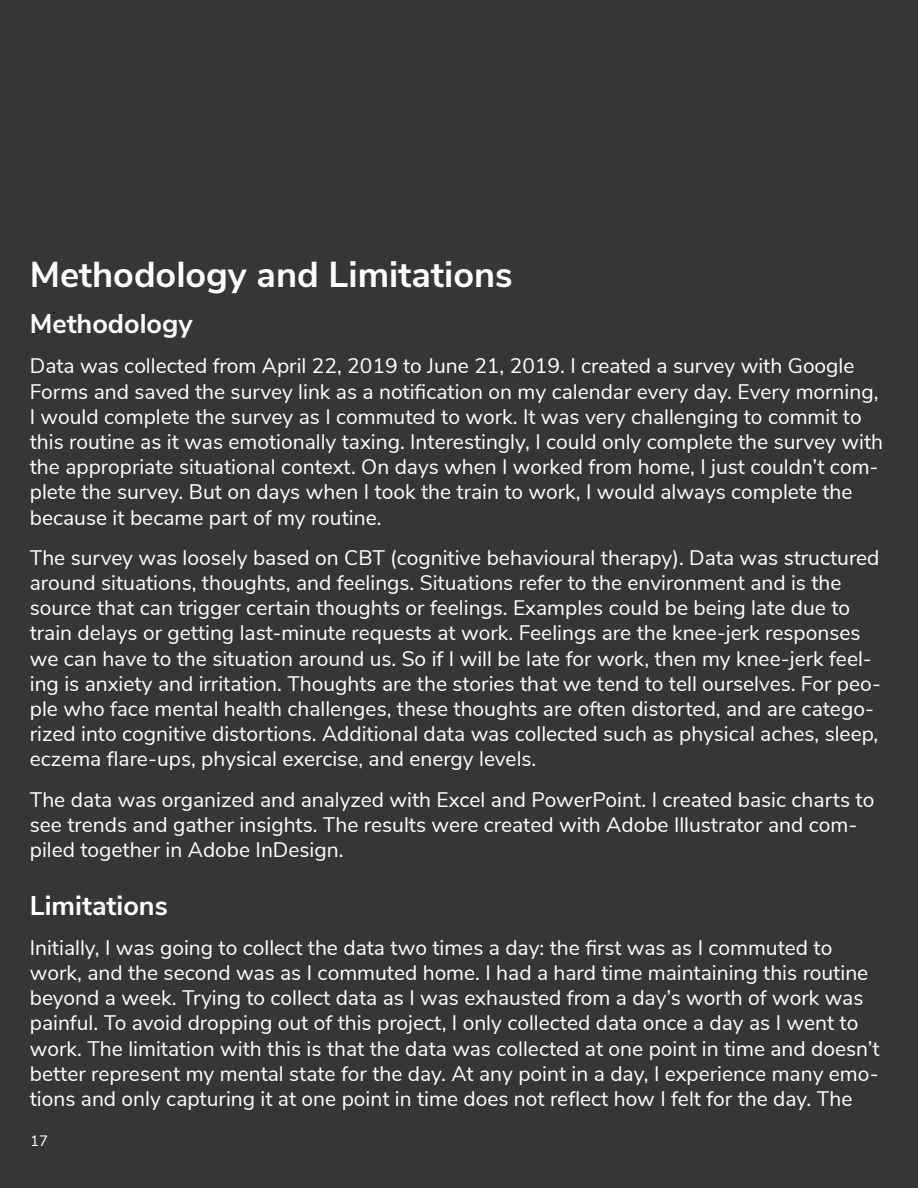
<style>
.page{position:relative;width:918px;height:1188px;background:#363735}
.page>*{position:absolute;margin:0;border:0;box-sizing:border-box;transform-origin:0 0}
.t1{font:700 36px "Nunito Sans";color:#fff}
.Copy-Regular{font:700 27px "Nunito Sans";color:#fff}
.Beginning-Body-copy{font:21px/25.2px "Nunito Sans";color:#fff}
.t2{font:15px "Nunito Sans";color:#fff}
</style>
<div class="page">
<p class="t1" style="left:30px;top:249px;width:484px">Methodology and Limitations</p>
<p class="Copy-Regular" style="left:30px;top:304px;width:164px">Methodology</p>
<p class="Beginning-Body-copy" style="left:30px;top:352px;width:855px">Data was collected from April 22, 2019 to June 21, 2019. I created a survey with Google Forms and saved the survey link as a notification on my calendar every day. Every morning, I would complete the survey as I commuted to work. It was very challenging to commit to this routine as it was emotionally taxing. Interestingly, I could only complete the survey with the appropriate situational context. On days when I worked from home, I just couldn’t com&shy;plete the survey. But on days when I took the train to work, I would always complete the because it became part of my routine.</p>
<p class="Beginning-Body-copy" style="left:30px;top:544px;width:853px">The survey was loosely based on CBT (cognitive behavioural therapy). Data was structured around situations, thoughts, and feelings. Situations refer to the environment and is the source that can trigger certain thoughts or feelings. Examples could be being late due to train delays or getting last-minute requests at work. Feelings are the knee-jerk responses we can have to the situation around us. So if I will be late for work, then my knee-jerk feel&shy;ing is anxiety and irritation. Thoughts are the stories that we tend to tell ourselves. For peo&shy;ple who face mental health challenges, these thoughts are often distorted, and are catego&shy;rized into cognitive distortions. Additional data was collected such as physical aches, sleep, eczema flare-ups, physical exercise, and energy levels.</p>
<p class="Beginning-Body-copy" style="left:30px;top:786px;width:846px">The data was organized and analyzed with Excel and PowerPoint. I created basic charts to see trends and gather insights. The results were created with Adobe Illustrator and com&shy;piled together in Adobe InDesign.</p>
<p class="Copy-Regular" style="left:30px;top:886px;width:140px">Limitations</p>
<p class="Beginning-Body-copy" style="left:30px;top:934px;width:851px">Initially, I was going to collect the data two times a day: the first was as I commuted to work, and the second was as I commuted home. I had a hard time maintaining this routine beyond a week. Trying to collect data as I was exhausted from a day’s worth of work was painful. To avoid dropping out of this project, I only collected data once a day as I went to work. The limitation with this is that the data was collected at one point in time and doesn’t better represent my mental state for the day. At any point in a day, I experience many emo&shy;tions and only capturing it at one point in time does not reflect how I felt for the day. The</p>
<p class="t2" style="left:30px;top:1130px;width:19px">17</p>
</div>
